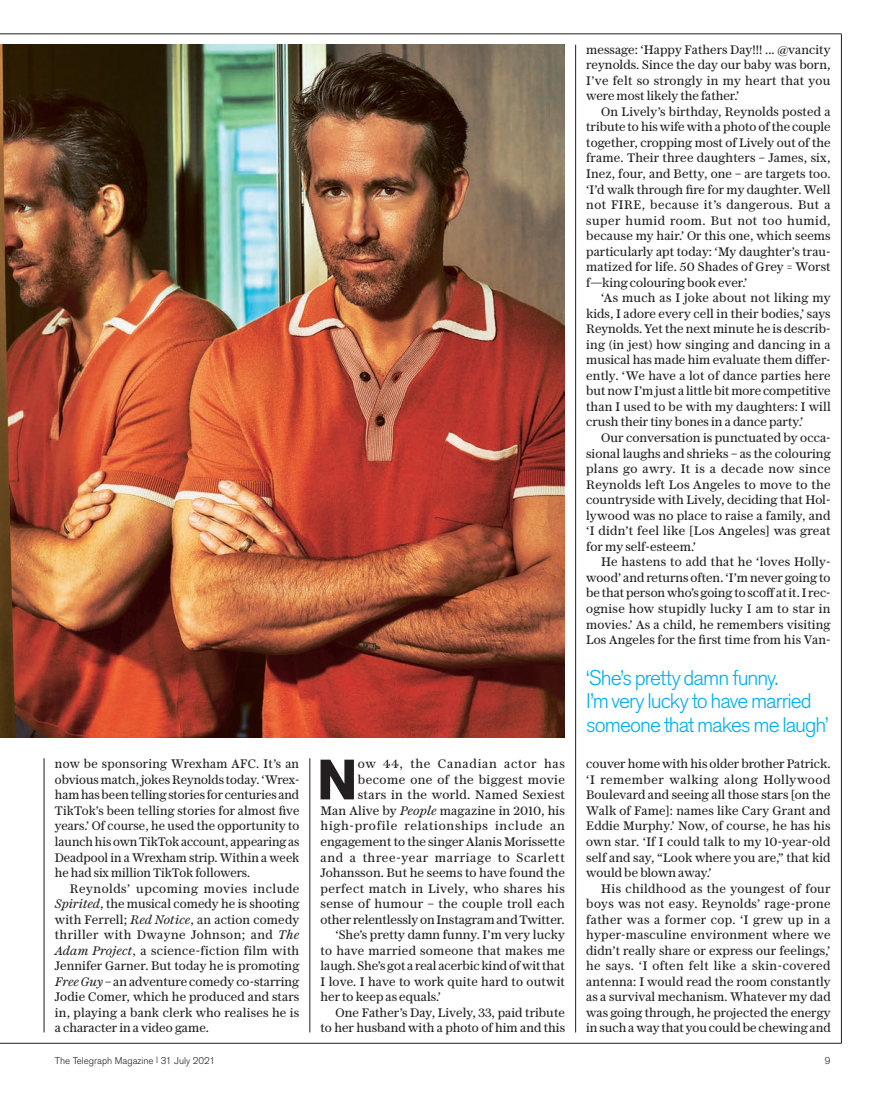
<style>
.page{position:relative;width:874px;height:1108px;background:#fff}
.page>*{position:absolute;margin:0;border:0;box-sizing:border-box;transform-origin:0 0}
.t1{font:700 56.25px "Akzidenz Grotesk Std";color:#231f20}
.t2{font:300 21px/23.2px "Akzidenz Grotesk Std";letter-spacing:-.045em;color:#00aeef}
.t3{font:12.3px/15.5px "Austin News Text";letter-spacing:.005em;color:#231f20;text-align:justify}
.t4{font:12.3px "Austin News Text";letter-spacing:.025em;color:#231f20}
.t5{font:12.3px "Austin News Text";letter-spacing:.03em;color:#231f20}
.t6{font:12.3px "Austin News Text";letter-spacing:.06em;color:#231f20}
.t7{font:12.3px "Austin News Text";letter-spacing:.05em;color:#231f20}
.t8{font:12.3px "Austin News Text";letter-spacing:.035em;color:#231f20}
.t9{font:300 9.75px "Akzidenz Grotesk Std";color:#231f20}
.s1{font-style:italic}
</style>
<div class="page">
<hr style="left:0;top:33px;width:841px;height:1px;background:#231f20">
<hr style="left:0;top:1042px;width:841px;height:1px;background:#231f20">
<hr style="left:841px;top:34px;width:1px;height:1008px;background:#231f20">
<hr style="left:44px;top:758px;width:1px;height:274px;background:#231f20">
<hr style="left:309px;top:758px;width:1px;height:274px;background:#231f20">
<hr style="left:575px;top:45px;width:1px;height:987px;background:#231f20">
<img style="left:0;top:45px;width:565px;height:692px">
<p class="t3" style="left:55px;top:755px;width:246px">now be sponsoring Wrexham AFC. It’s an obvious match, jokes Reynolds today. ‘Wrex&shy;ham hasbeentelling storiesfor centuriesand TikTok’s been telling stories for almost five years.’ Of course, he used the opportunity to launch hisownTikTokaccount, appearing as Deadpool in a Wrexham strip. Within a week he had six million TikTok followers.</p>
<p class="t3" style="left:55px;top:879px;width:246px;text-indent:15px">Reynolds’ upcoming movies include <span class="s1">Spirited</span>, the musical comedy he is shooting with Ferrell; <span class="s1">Red Notice</span>, an action comedy thriller with Dwayne Johnson; and <span class="s1">The Adam Project</span>, a science-fiction film with Jennifer Garner. But today he is promoting <span class="s1">FreeGuy</span> – an adventure comedy co-starring Jodie Comer, which he produced and stars in, playing a bank clerk who realises he is a character in a video game.</p>
<h1 class="t1" style="left:317px;top:747px;width:43px">N</h1>
<p class="t6" style="left:358px;top:755px;width:209px">ow 44, the Canadian actor has</p>
<p class="t8" style="left:358px;top:770px;width:209px">become one of the biggest movie</p>
<p class="t5" style="left:358px;top:786px;width:209px">stars in the world. Named Sexiest</p>
<p class="t3" style="left:320px;top:802px;width:246px">Man Alive by <span class="s1">People</span> magazine in 2010, his</p>
<p class="t6" style="left:320px;top:817px;width:246px">high-profile relationships include an</p>
<p class="t3" style="left:320px;top:833px;width:246px">engagement to the singer Alanis Morissette</p>
<p class="t7" style="left:320px;top:848px;width:246px">and a three-year marriage to Scarlett</p>
<p class="t3" style="left:320px;top:864px;width:246px">Johansson. But he seems to have found the</p>
<p class="t5" style="left:320px;top:879px;width:246px">perfect match in Lively, who shares his</p>
<p class="t4" style="left:320px;top:894px;width:246px">sense of humour – the couple troll each</p>
<p class="t3" style="left:320px;top:910px;width:246px">other relentlessly on Instagram andTwitter.</p>
<p class="t3" style="left:335px;top:926px;width:231px">‘She’s pretty damn funny. I’m very lucky</p>
<p class="t4" style="left:320px;top:941px;width:246px">to have married someone that makes me</p>
<p class="t3" style="left:320px;top:957px;width:246px">laugh. She’s gotarealacerbic kind of witthat</p>
<p class="t3" style="left:320px;top:973px;width:246px">I love. I have to work quite hard to outwit</p>
<p class="t3" style="left:320px;top:988px;width:122px">her to keep as equals.’</p>
<p class="t3" style="left:335px;top:1004px;width:231px">One Father’s Day, Lively, 33, paid tribute</p>
<p class="t3" style="left:320px;top:1019px;width:246px">to her husband with a photo of him and this</p>
<p class="t3" style="left:586px;top:41px;width:246px">message: ‘Happy Fathers Day!!! ... @vancity reynolds. Since the day our baby was born, I’ve felt so strongly in my heart that you were most likely the father.’</p>
<p class="t3" style="left:586px;top:103px;width:246px;text-indent:15px">On Lively’s birthday, Reynolds posted a tribute to his wife with a photo of the couple together, cropping most of Lively out of the frame. Their three daughters – James, six, Inez, four, and Betty, one – are targets too. ‘I’d walk through fire for my daughter. Well not FIRE, because it’s dangerous. But a super humid room. But not too humid, because my hair.’ Or this one, which seems particularly apt today: ‘My daughter’s trau&shy;matized for life. 50 Shades of Grey = Worst f—king colouring book ever.’</p>
<p class="t3" style="left:586px;top:289px;width:246px;text-indent:15px">‘As much as I joke about not liking my kids, I adore every cell in their bodies,’ says Reynolds. Yet the next minute he is describ&shy;ing (in jest) how singing and dancing in a musical has made him evaluate them differ&shy;ently. ‘We have a lot of dance parties here but nowI’m just alittle bit morecompetitive than I used to be with my daughters: I will crush their tiny bones in a dance party.’</p>
<p class="t3" style="left:586px;top:429px;width:246px;text-indent:15px">Our conversation is punctuated by occa&shy;sional laughs and shrieks – as the colouring plans go awry. It is a decade now since Reynolds left Los Angeles to move to the countryside with Lively, deciding that Hol&shy;lywood was no place to raise a family, and ‘I didn’t feel like [Los Angeles] was great for my self-esteem.’</p>
<p class="t3" style="left:586px;top:553px;width:246px;text-indent:15px">He hastens to add that he ‘loves Holly&shy;wood’ and returns often. ‘I’m never going to be thatperson who’sgoing to scoffatit.Irec&shy;ognise how stupidly lucky I am to star in movies.’ As a child, he remembers visiting Los Angeles for the first time from his Van-</p>
<h2 class="t2" style="left:586px;top:666px;width:244px">‘She’s pretty damn funny.<br>I’m very lucky to have married someone that makes me laugh’</h2>
<p class="t3" style="left:586px;top:755px;width:246px">couver home with his older brother Patrick. ‘I remember walking along Hollywood Boulevard and seeing all those stars [on the Walk of Fame]: names like Cary Grant and Eddie Murphy.’ Now, of course, he has his own star. ‘If I could talk to my 10-year-old self and say, “Look where you are,” that kid would be blown away.’</p>
<p class="t3" style="left:586px;top:879px;width:246px;text-indent:15px">His childhood as the youngest of four boys was not easy. Reynolds’ rage-prone father was a former cop. ‘I grew up in a hyper-masculine environment where we didn’t really share or express our feelings,’ he says. ‘I often felt like a skin-covered antenna: I would read the room constantly as a survival mechanism. Whatever my dad was going through, he projected the energy in such away that youcould be chewing and</p>
<p class="t9" style="left:55px;top:1054px;width:162px">The Telegraph Magazine <sup>|</sup> 31 July 2021</p>
<p class="t9" style="left:824px;top:1054px;width:7px">9</p>
</div>
